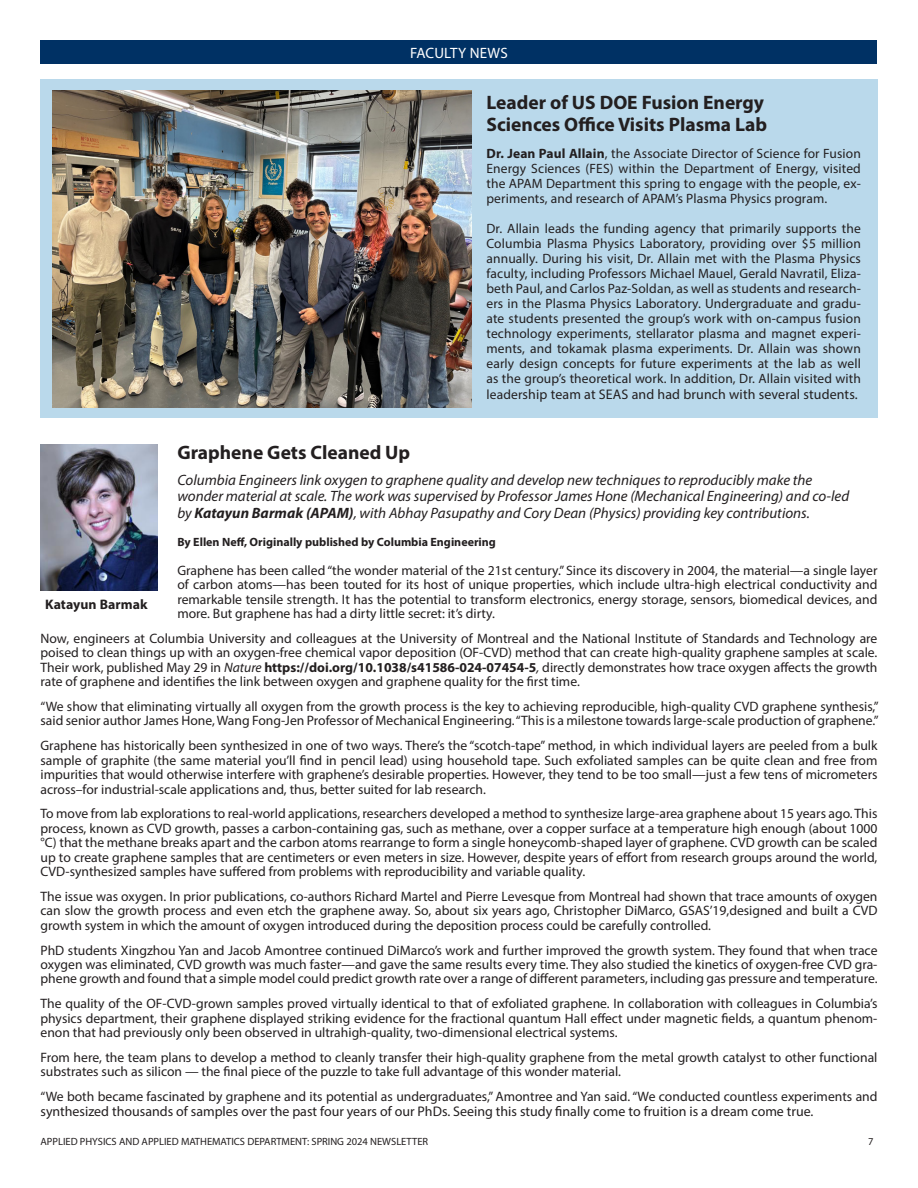
<style>
.page{position:relative;width:918px;height:1188px;background:#fff}
.page>*{position:absolute;margin:0;border:0;box-sizing:border-box;transform-origin:0 0}
.t1{font:700 19.5px "Myriad Pro";color:#231f20}
.t2{font:italic 15px "Myriad Pro";color:#231f20}
.t3{font:15px "Myriad Pro";letter-spacing:.01em;color:#fff}
.t4{font:13.95px "Myriad Pro";color:#231f20}
.t5{font:700 13.8px "Myriad Pro";letter-spacing:.005em;color:#231f20}
.t6{font:13.65px/14.4px "Myriad Pro";color:#231f20;text-align:justify}
.t7{font:13.5px/15px "Myriad Pro";letter-spacing:.01em;color:#231f20;text-align:justify}
.t8{font:700 12px "Myriad Pro";color:#231f20}
.t9{font:10.5px "Myriad Pro";color:#231f20}
.s1{font-weight:700}
.s2{font-size:13.5px}
.s3{font-style:italic}
</style>
<div class="page">
<div style="left:40px;top:40px;width:838px;height:24px;background:#003164"></div>
<div style="left:40px;top:80px;width:838px;height:338px;background:#bad9eb"></div>
<img style="left:52px;top:90px;width:419px;height:317px">
<img style="left:40px;top:445px;width:118px;height:146px">
<p class="t3" style="left:410px;top:44px;width:99px">FACULTY NEWS</p>
<p class="t1" style="left:487px;top:89px;width:279px">Leader of US DOE Fusion Energy</p>
<p class="t1" style="left:487px;top:112px;width:282px">Sciences Office Visits Plasma Lab</p>
<p class="t7" style="left:487px;top:146px;width:376px"><span class="s1">Dr. Jean Paul Allain</span>, the Associate Director of Science for Fusion Energy Sciences (FES) within the Department of Energy, visited the APAM Department this spring to engage with the people, ex&shy;periments, and research of APAM’s Plasma Physics program.</p>
<p class="t7" style="left:487px;top:221px;width:376px">Dr. Allain leads the funding agency that primarily supports the Columbia Plasma Physics Laboratory, providing over $5 million annually. During his visit, Dr. Allain met with the Plasma Physics faculty, including Professors Michael Mauel, Gerald Navratil, Eliza&shy;beth Paul, and Carlos Paz-Soldan, as well as students and research&shy;ers in the Plasma Physics Laboratory. Undergraduate and gradu&shy;ate students presented the group’s work with on-campus fusion technology experiments, stellarator plasma and magnet experi&shy;ments, and tokamak plasma experiments. Dr. Allain was shown early design concepts for future experiments at the lab as well as the group’s theoretical work. In addition, Dr. Allain visited with</p>
<p class="t4" style="left:487px;top:385px;width:373px"><span class="s2">leader</span>ship team at SEAS and had brunch with several students.</p>
<p class="t1" style="left:177px;top:440px;width:234px">Graphene Gets Cleaned Up</p>
<p class="t2" style="left:177px;top:471px;width:636px">Columbia Engineers link oxygen to graphene quality and develop new techniques to reproducibly make the</p>
<p class="t2" style="left:177px;top:487px;width:673px">wonder material at scale. The work was supervised by Professor James Hone (Mechanical Engineering) and co-led</p>
<p class="t2" style="left:177px;top:504px;width:634px">by <span class="s1">Katayun Barmak (APAM)</span>, with Abhay Pasupathy and Cory Dean (Physics) providing key contributions.</p>
<p class="t8" style="left:177px;top:534px;width:320px">By Ellen Neff, Originally published by Columbia Engineering</p>
<p class="t6" style="left:177px;top:563px;width:702px">Graphene has been called “the wonder material of the 21st century.” Since its discovery in 2004, the material—a single layer of carbon atoms—has been touted for its host of unique properties, which include ultra-high electrical conductivity and remarkable tensile strength. It has the potential to transform electronics, energy storage, sensors, biomedical devices, and more. But graphene has had a dirty little secret: it’s dirty.</p>
<p class="t6" style="left:40px;top:631px;width:838px">Now, engineers at Columbia University and colleagues at the University of Montreal and the National Institute of Standards and Technology are poised to clean things up with an oxygen-free chemical vapor deposition (OF-CVD) method that can create high-quality graphene samples at scale.<br>Their work, published May 29 in <span class="s3">Nature</span> <span class="s1">https://doi.org/10.1038/s41586-024-07454-5</span><span class="s3">,</span> directly demonstrates how trace oxygen affects the growth rate of graphene and identifies the link between oxygen and graphene quality for the first time.</p>
<p class="t6" style="left:40px;top:699px;width:840px">“We show that eliminating virtually all oxygen from the growth process is the key to achieving reproducible, high-quality CVD graphene synthesis,” said senior author James Hone, Wang Fong-Jen Professor of Mechanical Engineering. “This is a milestone towards large-scale production of graphene.”</p>
<p class="t6" style="left:40px;top:738px;width:839px">Graphene has historically been synthesized in one of two ways. There’s the “scotch-tape” method, in which individual layers are peeled from a bulk sample of graphite (the same material you’ll find in pencil lead) using household tape. Such exfoliated samples can be quite clean and free from impurities that would otherwise interfere with graphene’s desirable properties. However, they tend to be too small—just a few tens of micrometers across–for industrial-scale applications and, thus, better suited for lab research.</p>
<p class="t6" style="left:40px;top:806px;width:839px">To move from lab explorations to real-world applications, researchers developed a method to synthesize large-area graphene about 15 years ago. This process, known as CVD growth, passes a carbon-containing gas, such as methane, over a copper surface at a temperature high enough (about 1000 °C) that the methane breaks apart and the carbon atoms rearrange to form a single honeycomb-shaped layer of graphene. CVD growth can be scaled up to create graphene samples that are centimeters or even meters in size. However, despite years of effort from research groups around the world, CVD-synthesized samples have suffered from problems with reproducibility and variable quality.</p>
<p class="t6" style="left:40px;top:889px;width:839px">The issue was oxygen. In prior publications, co-authors Richard Martel and Pierre Levesque from Montreal had shown that trace amounts of oxygen can slow the growth process and even etch the graphene away. So, about six years ago, Christopher DiMarco, GSAS’19,designed and built a CVD growth system in which the amount of oxygen introduced during the deposition process could be carefully controlled.</p>
<p class="t6" style="left:40px;top:943px;width:839px">PhD students Xingzhou Yan and Jacob Amontree continued DiMarco’s work and further improved the growth system. They found that when trace oxygen was eliminated, CVD growth was much faster—and gave the same results every time. They also studied the kinetics of oxygen-free CVD gra&shy;phene growth and found that a simple model could predict growth rate over a range of different parameters, including gas pressure and temperature.</p>
<p class="t6" style="left:40px;top:996px;width:839px">The quality of the OF-CVD-grown samples proved virtually identical to that of exfoliated graphene. In collaboration with colleagues in Columbia’s physics department, their graphene displayed striking evidence for the fractional quantum Hall effect under magnetic fields, a quantum phenom&shy;enon that had previously only been observed in ultrahigh-quality, two-dimensional electrical systems.</p>
<p class="t6" style="left:40px;top:1050px;width:839px">From here, the team plans to develop a method to cleanly transfer their high-quality graphene from the metal growth catalyst to other functional substrates such as silicon — the final piece of the puzzle to take full advantage of this wonder material.</p>
<p class="t6" style="left:40px;top:1089px;width:839px">“We both became fascinated by graphene and its potential as undergraduates,” Amontree and Yan said. “We conducted countless experiments and</p>
<p class="t4" style="left:40px;top:1103px;width:775px">synthesized thousands of samples over the past four years of our PhDs. Seeing this study finally come to fruition is a dream come true.</p>
<p class="t5" style="left:45px;top:595px;width:104px">Katayun Barmak</p>
<p class="t9" style="left:40px;top:1135px;width:389px">APPLIED PHYSICS AND APPLIED MATHEMATICS DEPARTMENT: SPRING 2024 NEWSLETTER</p>
<p class="t9" style="left:868px;top:1135px;width:7px">7</p>
</div>
